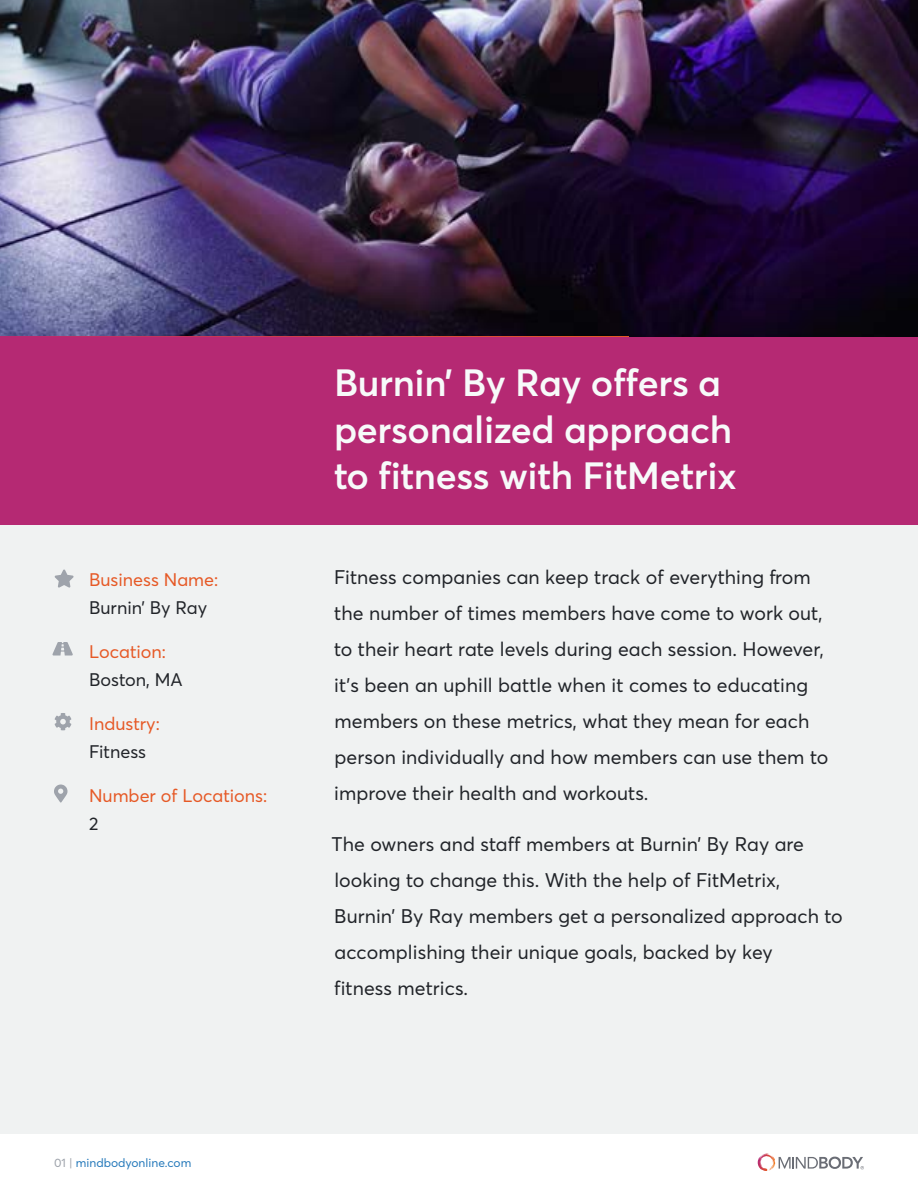
<style>
.page{position:relative;width:918px;height:1188px;background:#fff}
.page>*{position:absolute;margin:0;border:0;box-sizing:border-box;transform-origin:0 0}
.t1{font:600 37.5px/46.5px "Averta";letter-spacing:-.01em;color:#f7fafa}
.t2{font:19.5px/36px "Averta";letter-spacing:.005em;color:#212429}
.t3{font:18px "Averta";color:#e65926}
.t4{font:18px "Averta";color:#212429}
.t5{font:12px "Averta";color:#2579ba}
.s1{color:#9ea3ab}
</style>
<div class="page">
<img style="left:0;top:0;width:918px;height:337px">
<div style="left:0;top:416px;width:918px;height:718px;background:#f0f2f2"></div>
<svg style="left:758px;top:1154px;width:13px;height:17px"></svg>
<svg style="left:779px;top:1156px;width:85px;height:13px"></svg>
<div style="left:0;top:337px;width:918px;height:187px;background:#b52973"></div>
<svg style="left:55px;top:570px;width:19px;height:18px"></svg>
<svg style="left:52px;top:642px;width:21px;height:14px"></svg>
<svg style="left:55px;top:713px;width:16px;height:17px"></svg>
<svg style="left:54px;top:785px;width:14px;height:18px"></svg>
<p class="t3" style="left:89px;top:567px;width:131px">Business Name:</p>
<p class="t4" style="left:89px;top:596px;width:120px">Burnin’ By Ray</p>
<p class="t3" style="left:89px;top:639px;width:79px">Location:</p>
<p class="t4" style="left:89px;top:668px;width:95px">Boston, MA</p>
<p class="t3" style="left:89px;top:711px;width:72px">Industry:</p>
<p class="t4" style="left:89px;top:740px;width:59px">Fitness</p>
<p class="t3" style="left:89px;top:783px;width:180px">Number of Locations:</p>
<p class="t4" style="left:89px;top:812px;width:11px">2</p>
<p class="t5" style="left:54px;top:1154px;width:139px"><span class="s1">01 |</span> mindbodyonline.com</p>
<h1 class="t1" style="left:334px;top:358px;width:405px">Burnin’ By Ray offers a personalized approach to fitness with FitMetrix</h1>
<p class="t2" style="left:334px;top:558px;width:496px">Fitness companies can keep track of everything from the number of times members have come to work out, to their heart rate levels during each session. However, it’s been an uphill battle when it comes to educating members on these metrics, what they mean for each person individually and how members can use them to improve their health and workouts.</p>
<p class="t2" style="left:331px;top:825px;width:513px">The owners and staff members at Burnin’ By Ray are looking to change this. With the help of FitMetrix, Burnin’ By Ray members get a personalized approach to accomplishing their unique goals, backed by key<br>fitness metrics.</p>
</div>
